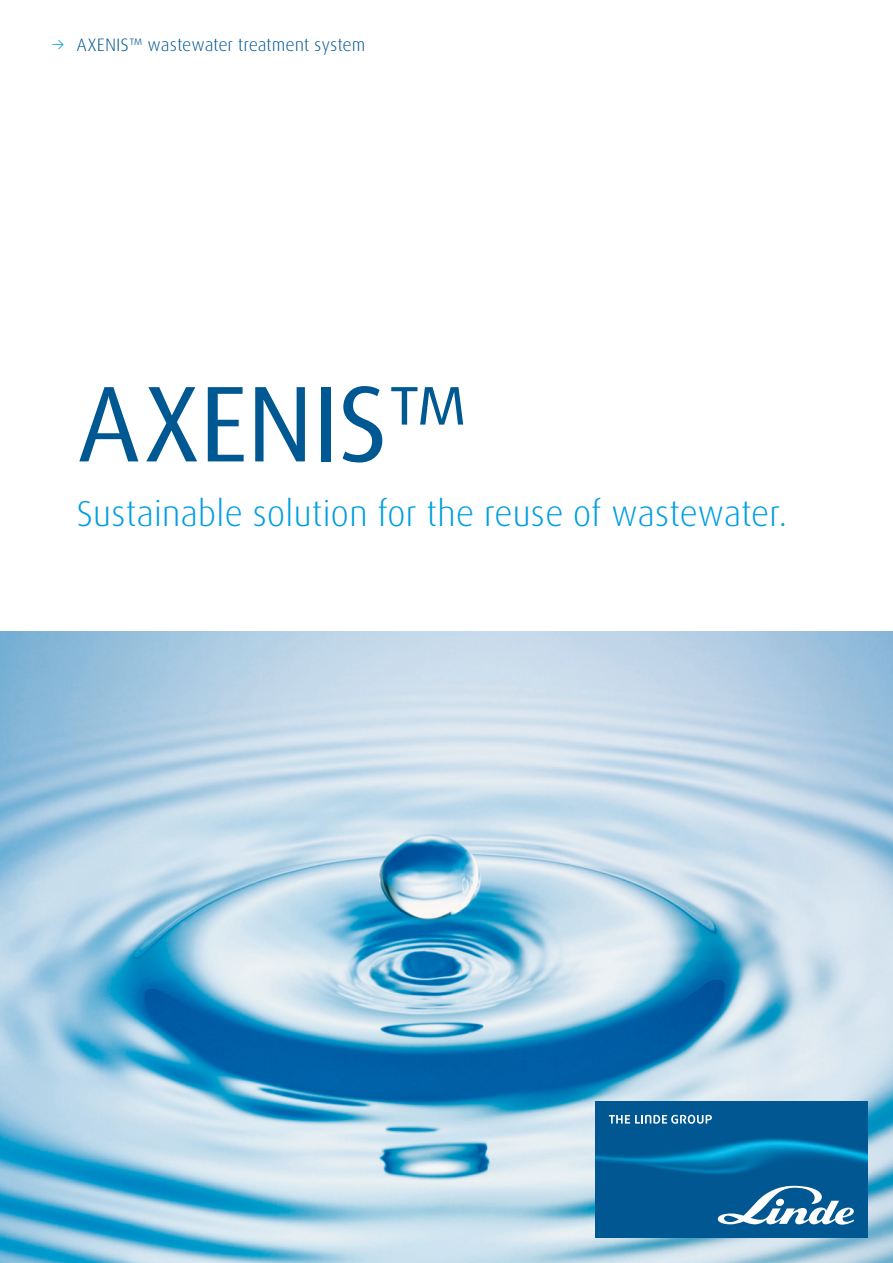
<style>
.page{position:relative;width:893px;height:1263px;background:#fff}
.page>*{position:absolute;margin:0;border:0;box-sizing:border-box;transform-origin:0 0}
.t1{font:108px "Linde Dax OT";letter-spacing:-.025em;color:#005892}
.t2{font:300 36px "Linde Dax OT";letter-spacing:-.01em;color:#009ee0}
.t3{font:300 18px "Linde Dax OT";letter-spacing:-.005em;color:#005892}
.s1{font-family:"Linde Dax Light Expert";font-weight:400;color:#009ee0}
</style>
<div class="page">
<img style="left:0;top:631px;width:893px;height:632px">
<div style="left:595px;top:1101px;width:272px;height:136px;background:#005892"></div>
<img style="left:595px;top:1114px;width:272px;height:111px">
<svg style="left:718px;top:1186px;width:136px;height:38px"></svg>
<svg style="left:609px;top:1115px;width:103px;height:9px"></svg>
<p class="t3" style="left:51px;top:37px;width:316px"><span class="s1">3</span> AXENIS™ wastewater treatment system</p>
<h1 class="t1" style="left:77px;top:377px;width:397px">AXENIS™</h1>
<p class="t2" style="left:77px;top:498px;width:712px">Sustainable solution for the reuse of wastewater.</p>
</div>
